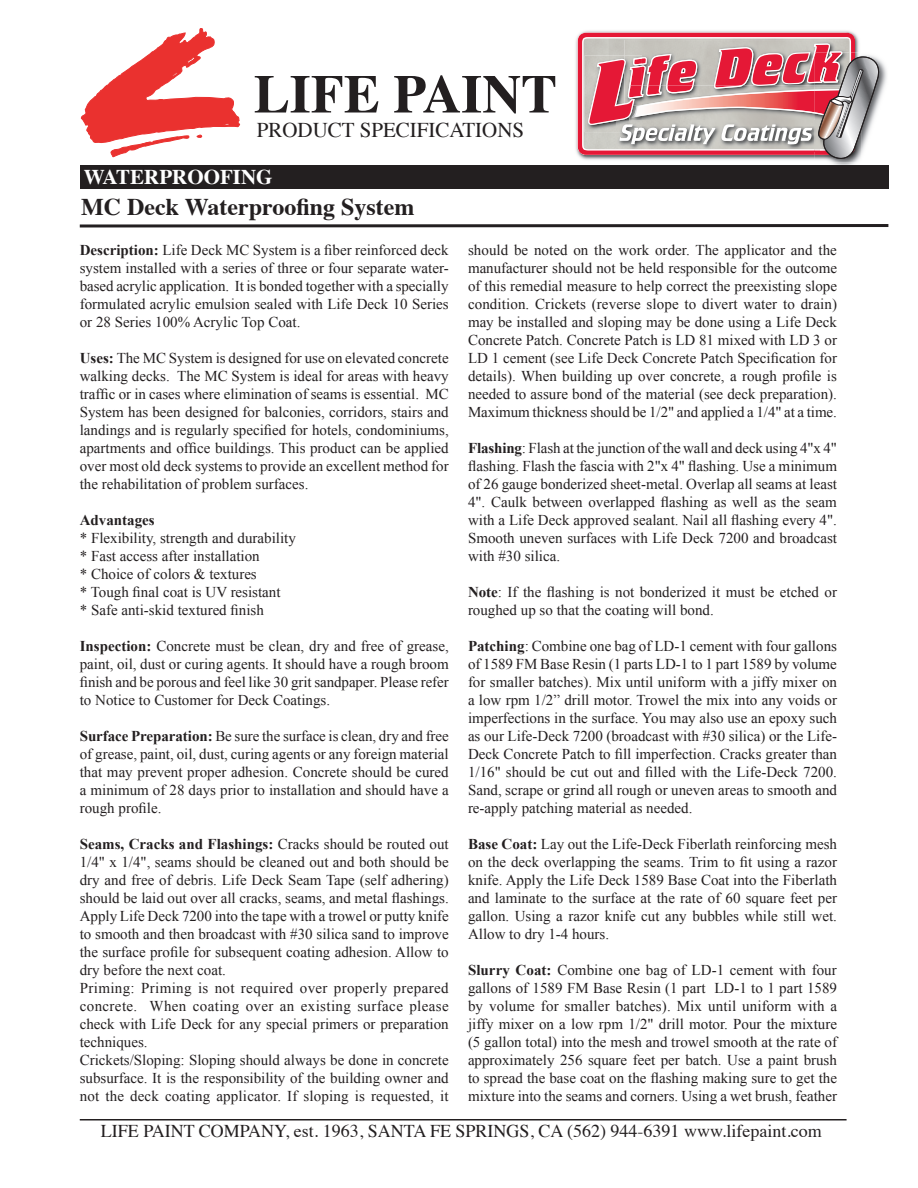
<style>
.page{position:relative;width:918px;height:1188px;background:#fff}
.page>*{position:absolute;margin:0;border:0;box-sizing:border-box;transform-origin:0 0}
.t1{font:700 54px "Times";color:#231f20}
.t2{font:700 24px "Times";color:#231f20}
.t3{font:21px "Times";color:#231f20}
.t4{font:700 21px "Times";color:#fff}
.t5{font:18px "Times";color:#231f20}
.t6{font:15px/18px "Times New Roman";color:#231f20;text-align:justify}
.t7{font:700 15px "Times New Roman";color:#231f20}
.s1{font-weight:700}
</style>
<div class="page">
<svg style="left:572px;top:30px;width:317px;height:139px"></svg>
<div style="left:80px;top:166px;width:808px;height:23px;background:#231f20"></div>
<svg style="left:79px;top:224px;width:810px;height:4px"></svg>
<svg style="left:81px;top:28px;width:159px;height:129px"></svg>
<hr style="left:80px;top:1119px;width:767px;height:1px;background:#231f20">
<p class="t1" style="left:254px;top:43px;width:305px">LIFE PAINT</p>
<p class="t3" style="left:257px;top:111px;width:269px">PRODUCT SPECIFICATIONS</p>
<p class="t4" style="left:84px;top:157px;width:190px">WATERPROOFING</p>
<p class="t2" style="left:81px;top:183px;width:335px">MC Deck Waterproofing System</p>
<p class="t6" style="left:80px;top:241px;width:371px"><span class="s1">Description:</span> Life Deck MC System is a fiber reinforced deck system installed with a series of three or four separate water&shy;based acrylic application. It is bonded together with a specially formulated acrylic emulsion sealed with Life Deck 10 Series or 28 Series 100% Acrylic Top Coat.</p>
<p class="t6" style="left:80px;top:349px;width:371px"><span class="s1">Uses:</span> The MC System is designed for use on elevated concrete walking decks. The MC System is ideal for areas with heavy traffic or in cases where elimination of seams is essential. MC System has been designed for balconies, corridors, stairs and landings and is regularly specified for hotels, condominiums, apartments and office buildings. This product can be applied over most old deck systems to provide an excellent method for the rehabilitation of problem surfaces.</p>
<p class="t7" style="left:80px;top:509px;width:76px">Advantages</p>
<p class="t6" style="left:80px;top:529px;width:218px">* Flexibility, strength and durability</p>
<p class="t6" style="left:80px;top:547px;width:181px">* Fast access after installation</p>
<p class="t6" style="left:80px;top:565px;width:179px">* Choice of colors &amp; textures</p>
<p class="t6" style="left:80px;top:583px;width:202px">* Tough final coat is UV resistant</p>
<p class="t6" style="left:80px;top:601px;width:186px">* Safe anti-skid textured finish</p>
<p class="t6" style="left:80px;top:637px;width:371px"><span class="s1">Inspection:</span> Concrete must be clean, dry and free of grease, paint, oil, dust or curing agents. It should have a rough broom finish and be porous and feel like 30 grit sandpaper. Please refer to Notice to Customer for Deck Coatings.</p>
<p class="t6" style="left:80px;top:727px;width:371px"><span class="s1">Surface Preparation:</span> Be sure the surface is clean, dry and free of grease, paint, oil, dust, curing agents or any foreign material that may prevent proper adhesion. Concrete should be cured a minimum of 28 days prior to installation and should have a rough profile.</p>
<p class="t6" style="left:80px;top:835px;width:371px"><span class="s1">Seams, Cracks and Flashings:</span> Cracks should be routed out 1/4" x 1/4", seams should be cleaned out and both should be dry and free of debris. Life Deck Seam Tape (self adhering) should be laid out over all cracks, seams, and metal flashings.<br>Apply Life Deck 7200 into the tape with a trowel or putty knife to smooth and then broadcast with #30 silica sand to improve the surface profile for subsequent coating adhesion. Allow to dry before the next coat.</p>
<p class="t6" style="left:80px;top:979px;width:371px">Priming: Priming is not required over properly prepared concrete. When coating over an existing surface please check with Life Deck for any special primers or preparation techniques.</p>
<p class="t6" style="left:80px;top:1051px;width:371px">Crickets/Sloping: Sloping should always be done in concrete subsurface. It is the responsibility of the building owner and not the deck coating applicator. If sloping is requested, it</p>
<p class="t6" style="left:468px;top:241px;width:371px">should be noted on the work order. The applicator and the manufacturer should not be held responsible for the outcome of this remedial measure to help correct the preexisting slope condition. Crickets (reverse slope to divert water to drain) may be installed and sloping may be done using a Life Deck Concrete Patch. Concrete Patch is LD 81 mixed with LD 3 or LD 1 cement (see Life Deck Concrete Patch Specification for details). When building up over concrete, a rough profile is needed to assure bond of the material (see deck preparation).<br>Maximum thickness should be 1/2" and applied a 1/4" at a time.</p>
<p class="t6" style="left:468px;top:439px;width:371px"><span class="s1">Flashing</span>: Flash at the junction of the wall and deck using 4"x 4" flashing. Flash the fascia with 2"x 4" flashing. Use a minimum of 26 gauge bonderized sheet-metal. Overlap all seams at least 4". Caulk between overlapped flashing as well as the seam with a Life Deck approved sealant. Nail all flashing every 4".<br>Smooth uneven surfaces with Life Deck 7200 and broadcast with #30 silica.</p>
<p class="t6" style="left:468px;top:583px;width:370px"><span class="s1">Note</span>: If the flashing is not bonderized it must be etched or roughed up so that the coating will bond.</p>
<p class="t6" style="left:468px;top:637px;width:371px"><span class="s1">Patching</span>: Combine one bag of LD-1 cement with four gallons of 1589 FM Base Resin (1 parts LD-1 to 1 part 1589 by volume for smaller batches). Mix until uniform with a jiffy mixer on a low rpm 1/2” drill motor. Trowel the mix into any voids or imperfections in the surface. You may also use an epoxy such as our Life-Deck 7200 (broadcast with #30 silica) or the Life-Deck Concrete Patch to fill imperfection. Cracks greater than 1/16" should be cut out and filled with the Life-Deck 7200.<br>Sand, scrape or grind all rough or uneven areas to smooth and re-apply patching material as needed.</p>
<p class="t6" style="left:468px;top:835px;width:371px"><span class="s1">Base Coat:</span> Lay out the Life-Deck Fiberlath reinforcing mesh on the deck overlapping the seams. Trim to fit using a razor knife. Apply the Life Deck 1589 Base Coat into the Fiberlath and laminate to the surface at the rate of 60 square feet per gallon. Using a razor knife cut any bubbles while still wet.<br>Allow to dry 1-4 hours.</p>
<p class="t6" style="left:468px;top:961px;width:371px"><span class="s1">Slurry Coat:</span> Combine one bag of LD-1 cement with four gallons of 1589 FM Base Resin (1 part LD-1 to 1 part 1589 by volume for smaller batches). Mix until uniform with a jiffy mixer on a low rpm 1/2" drill motor. Pour the mixture (5 gallon total) into the mesh and trowel smooth at the rate of approximately 256 square feet per batch. Use a paint brush to spread the base coat on the flashing making sure to get the mixture into the seams and corners. Using a wet brush, feather</p>
<p class="t5" style="left:101px;top:1114px;width:723px">LIFE PAINT COMPANY, est. 1963, SANTA FE SPRINGS, CA (562) 944-6391 www.lifepaint.com</p>
</div>
